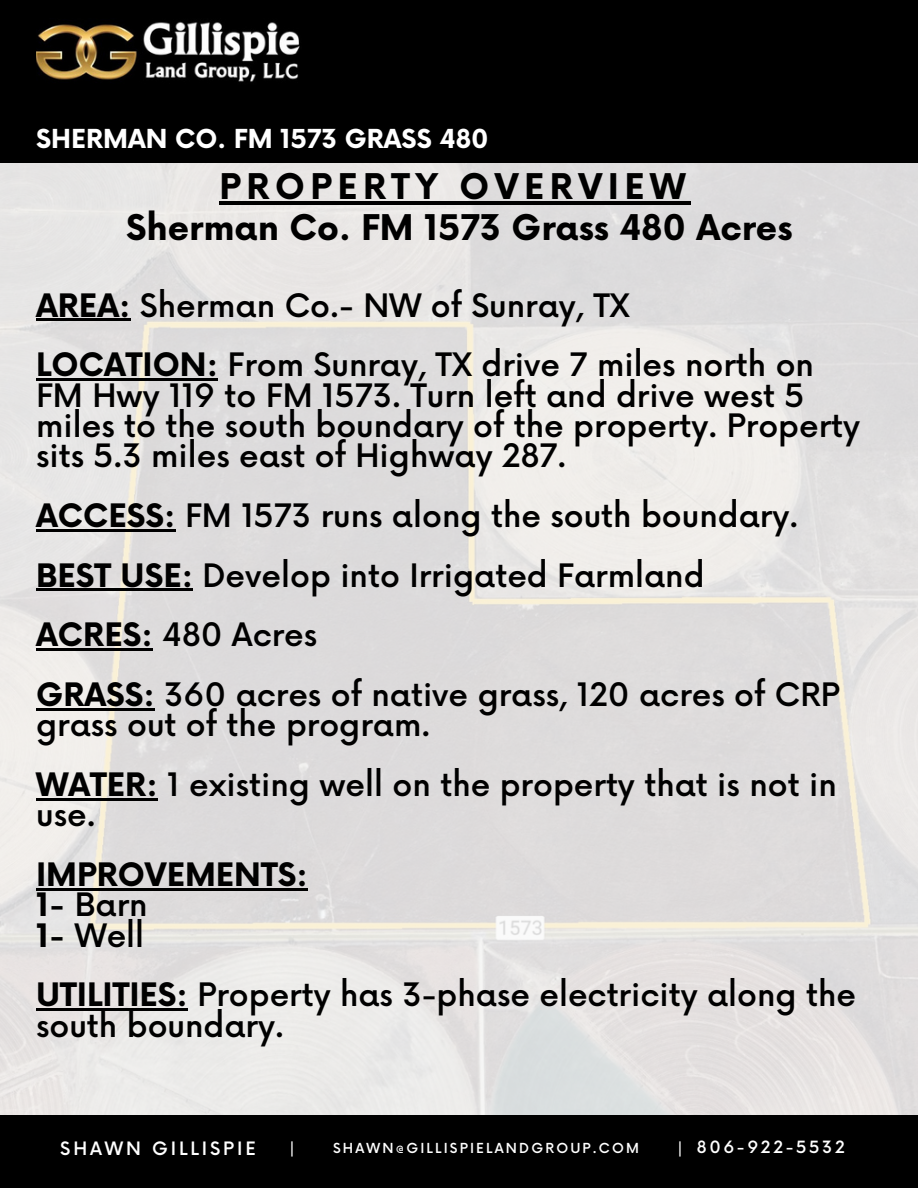
<style>
.page{position:relative;width:918px;height:1188px;background:#fff}
.page>*{position:absolute;margin:0;border:0;box-sizing:border-box;transform-origin:0 0}
.t1{font:700 34.5px "Now";color:#000}
.t2{font:700 34.5px "Now";letter-spacing:.16em;color:#000}
.t3{font:500 31.5px/30.3px "Now";color:#000}
.t4{font:700 31.5px/30.3px "Now";color:#000}
.t5{font:700 25.5px "Now";color:#fff}
.t6{font:500 18px "Now";letter-spacing:.16em;color:#fff}
.t7{font:500 16.8px "Now";color:#fff}
.t8{font:500 16.5px "Now";letter-spacing:.16em;color:#fff}
.t9{font:500 13.5px "Now";letter-spacing:.16em;color:#fff}
.s1{font-weight:700}
.s2{font-weight:500}
</style>
<div class="page">
<img style="left:0;top:163px;width:918px;height:953px">
<div style="left:0;top:0;width:918px;height:163px;background:#000"></div>
<img style="left:36px;top:21px;width:264px;height:61px">
<div style="left:0;top:1116px;width:918px;height:72px;background:#000"></div>
<hr style="left:36px;top:319px;width:94px;height:2px;background:#000">
<hr style="left:36px;top:378px;width:171px;height:3px;background:#000">
<svg style="left:207px;top:378px;width:11px;height:3px"></svg>
<hr style="left:36px;top:529px;width:128px;height:2px;background:#000">
<svg style="left:164px;top:529px;width:12px;height:2px"></svg>
<hr style="left:36px;top:589px;width:75px;height:2px;background:#000">
<hr style="left:111px;top:589px;width:82px;height:2px;background:#000">
<hr style="left:36px;top:648px;width:105px;height:3px;background:#000">
<svg style="left:141px;top:648px;width:12px;height:3px"></svg>
<hr style="left:36px;top:708px;width:108px;height:2px;background:#000">
<svg style="left:144px;top:708px;width:11px;height:2px"></svg>
<hr style="left:36px;top:798px;width:110px;height:2px;background:#000">
<svg style="left:146px;top:798px;width:12px;height:2px"></svg>
<hr style="left:36px;top:888px;width:260px;height:2px;background:#000">
<svg style="left:296px;top:888px;width:12px;height:2px"></svg>
<hr style="left:36px;top:1008px;width:141px;height:3px;background:#000">
<svg style="left:177px;top:1008px;width:11px;height:3px"></svg>
<hr style="left:220px;top:201px;width:471px;height:4px;background:#000">
<p class="t5" style="left:36px;top:125px;width:454px">SHERMAN CO. FM 1573 GRASS 480</p>
<h5 class="t2" style="left:220px;top:168px;width:467px">PROPERTY OVERVIEW</h5>
<p class="t1" style="left:126px;top:209px;width:668px">Sherman Co. FM 1573 Grass 480 Acres</p>
<h2 class="t3" style="left:36px;top:292px;width:595px"><span class="s1">AREA:</span> Sherman Co.- NW of Sunray, TX</h2>
<h2 class="t3" style="left:36px;top:352px;width:825px"><span class="s1">LOCATION:</span> From Sunray, TX drive 7 miles north on FM Hwy 119 to FM 1573. Turn left and drive west 5 miles to the south boundary of the property. Property sits 5.3 miles east of Highway 287.</h2>
<h2 class="t3" style="left:36px;top:502px;width:764px"><span class="s1">ACCESS:</span> FM 1573 runs along the south boundary.</h2>
<h2 class="t3" style="left:36px;top:562px;width:670px"><span class="s1">BEST USE:</span> Develop into Irrigated Farmland</h2>
<h2 class="t3" style="left:36px;top:622px;width:283px"><span class="s1">ACRES:</span> 480 Acres</h2>
<h2 class="t3" style="left:36px;top:681px;width:805px"><span class="s1">GRASS:</span> 360 acres of native grass, 120 acres of CRP grass out of the program.</h2>
<h2 class="t3" style="left:36px;top:771px;width:802px"><span class="s1">WATER:</span> 1 existing well on the property that is not in use.</h2>
<h2 class="t4" style="left:36px;top:861px;width:273px">IMPROVEMENTS:<br>1- <span class="s2">Barn<br></span>1- <span class="s2">Well</span></h2>
<h4 class="t3" style="left:36px;top:982px;width:821px"><span class="s1">UTILITIES:</span> Property has 3-phase electricity along the south boundary.</h4>
<h5 class="t6" style="left:60px;top:1139px;width:197px">SHAWN GILLISPIE</h5>
<p class="t7" style="left:289px;top:1139px;width:7px">|</p>
<h4 class="t9" style="left:333px;top:1141px;width:307px">SHAWN@GILLISPIELANDGROUP.COM</h4>
<p class="t7" style="left:678px;top:1139px;width:7px">|</p>
<h4 class="t8" style="left:697px;top:1138px;width:149px">806-922-5532</h4>
</div>
